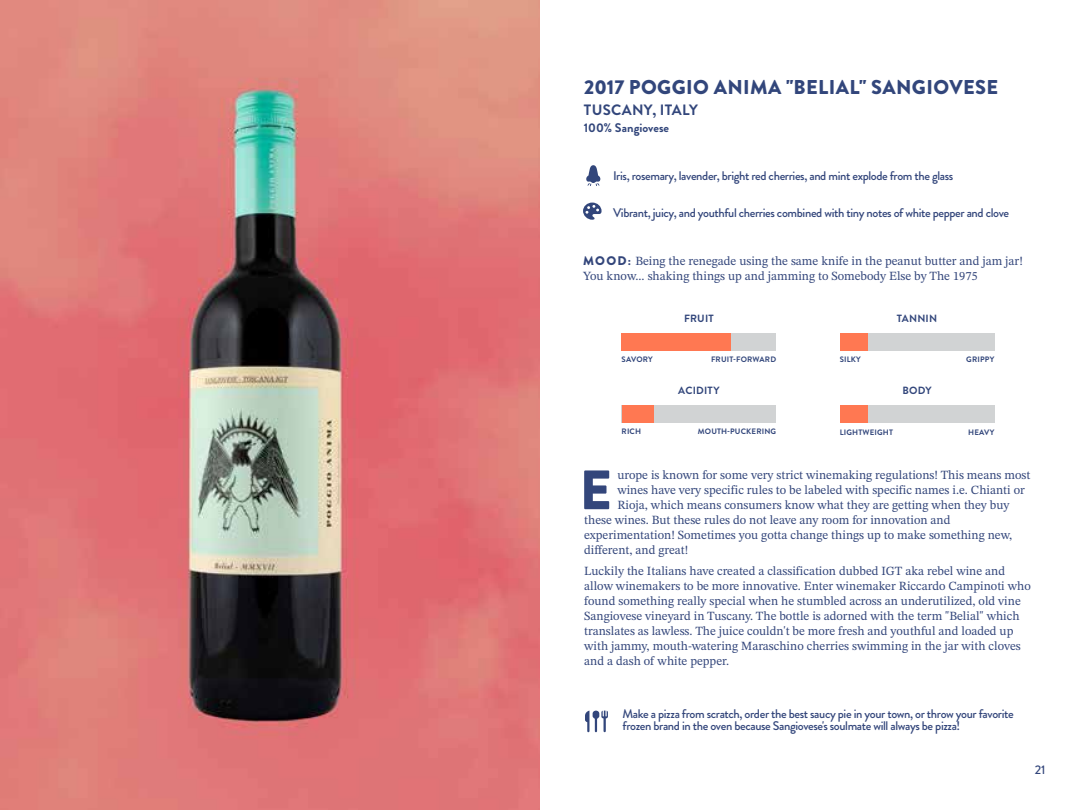
<style>
.page{position:relative;width:1080px;height:810px;background:#fff}
.page>*{position:absolute;margin:0;border:0;box-sizing:border-box;transform-origin:0 0}
.t1{font:900 55.38px "Brandon Grotesque";color:#33467b}
.t2{font:900 20px "Brandon Grotesque";letter-spacing:.02em;color:#32467b}
.t3{font:700 15px "Brandon Grotesque";letter-spacing:.02em;color:#32467b}
.t4{font:12.5px/15px "STIX Two Math";color:#33467b}
.t5{font:500 12.5px/12.5px "Brandon Grotesque";letter-spacing:-.03em;color:#33467b}
.t6{font:12.5px/15px "STIX Two Text";color:#33467b}
.t7{font:700 12.5px "Brandon Grotesque";color:#32467b}
.t8{font:700 10.5px "Brandon Grotesque";letter-spacing:.02em;color:#32467b}
.t9{font:700 7.88px "Brandon Grotesque";letter-spacing:.02em;color:#32467b}
.s1{font-family:"Brandon Grotesque";font-weight:900}
</style>
<div class="page">
<div style="left:622px;top:333px;width:154px;height:18px;background:#d1d3d4"></div>
<div style="left:622px;top:333px;width:109px;height:18px;background:#ff7852"></div>
<div style="left:622px;top:405px;width:154px;height:18px;background:#d1d3d4"></div>
<div style="left:622px;top:405px;width:31px;height:18px;background:#ff7852"></div>
<div style="left:840px;top:333px;width:154px;height:18px;background:#d1d3d4"></div>
<div style="left:840px;top:333px;width:28px;height:18px;background:#ff7852"></div>
<div style="left:840px;top:405px;width:154px;height:18px;background:#d1d3d4"></div>
<div style="left:840px;top:405px;width:28px;height:18px;background:#ff7852"></div>
<svg style="left:583px;top:203px;width:19px;height:17px"></svg>
<svg style="left:586px;top:165px;width:14px;height:21px"></svg>
<svg style="left:585px;top:711px;width:23px;height:21px"></svg>
<img style="left:0;top:0;width:540px;height:810px">
<h2 class="t2" style="left:584px;top:73px;width:416px">2017 POGGIO ANIMA "BELIAL" SANGIOVESE</h2>
<p class="t3" style="left:584px;top:99px;width:116px">TUSCANY, ITALY</p>
<p class="t7" style="left:584px;top:119px;width:87px">100% Sangiovese</p>
<p class="t5" style="left:613px;top:170px;width:342px">Iris, rosemary, lavender, bright red cherries, and mint explode from the glass</p>
<p class="t5" style="left:613px;top:207px;width:398px">Vibrant, juicy, and youthful cherries combined with tiny notes of white pepper and clove</p>
<p class="t6" style="left:583px;top:253px;width:441px"><span class="s1">MOOD:</span> Being the renegade using the same knife in the peanut butter and jam jar!<br>You know... shaking things up and jamming to Somebody Else by The 1975</p>
<p class="t8" style="left:684px;top:311px;width:31px">FRUIT</p>
<p class="t9" style="left:622px;top:354px;width:33px">SAVORY</p>
<p class="t9" style="left:711px;top:354px;width:67px">FRUIT-FORWARD</p>
<p class="t8" style="left:897px;top:311px;width:42px">TANNIN</p>
<p class="t9" style="left:840px;top:354px;width:23px">SILKY</p>
<p class="t9" style="left:966px;top:354px;width:29px">GRIPPY</p>
<p class="t8" style="left:678px;top:383px;width:43px">ACIDITY</p>
<p class="t8" style="left:902px;top:383px;width:31px">BODY</p>
<p class="t9" style="left:622px;top:426px;width:21px">RICH</p>
<p class="t9" style="left:698px;top:426px;width:80px">MOUTH-PUCKERING</p>
<p class="t9" style="left:840px;top:427px;width:55px">LIGHTWEIGHT</p>
<p class="t9" style="left:968px;top:427px;width:28px">HEAVY</p>
<h1 class="t1" style="left:579px;top:451px;width:34px">E</h1>
<p class="t4" style="left:617px;top:467px;width:414px">urope is known for some very strict winemaking regulations! This means most</p>
<p class="t4" style="left:617px;top:482px;width:409px">wines have very specific rules to be labeled with specific names i.e. Chianti or</p>
<p class="t4" style="left:617px;top:497px;width:394px">Rioja, which means consumers know what they are getting when they buy</p>
<p class="t4" style="left:584px;top:512px;width:368px">these wines. But these rules do not leave any room for innovation and</p>
<p class="t4" style="left:584px;top:527px;width:430px">experimentation! Sometimes you gotta change things up to make something new,</p>
<p class="t4" style="left:584px;top:542px;width:106px">different, and great!</p>
<p class="t4" style="left:584px;top:563px;width:448px">Luckily the Italians have created a classification dubbed IGT aka rebel wine and allow winemakers to be more innovative. Enter winemaker Riccardo Campinoti who found something really special when he stumbled across an underutilized, old vine Sangiovese vineyard in Tuscany. The bottle is adorned with the term "Belial" which translates as lawless. The juice couldn't be more fresh and youthful and loaded up with jammy, mouth-watering Maraschino cherries swimming in the jar with cloves and a dash of white pepper.</p>
<p class="t5" style="left:623px;top:707px;width:393px">Make a pizza from scratch, order the best saucy pie in your town, or throw your favorite frozen brand in the oven because Sangiovese's soulmate will always be pizza!</p>
<p class="t5" style="left:1035px;top:763px;width:12px">21</p>
</div>
